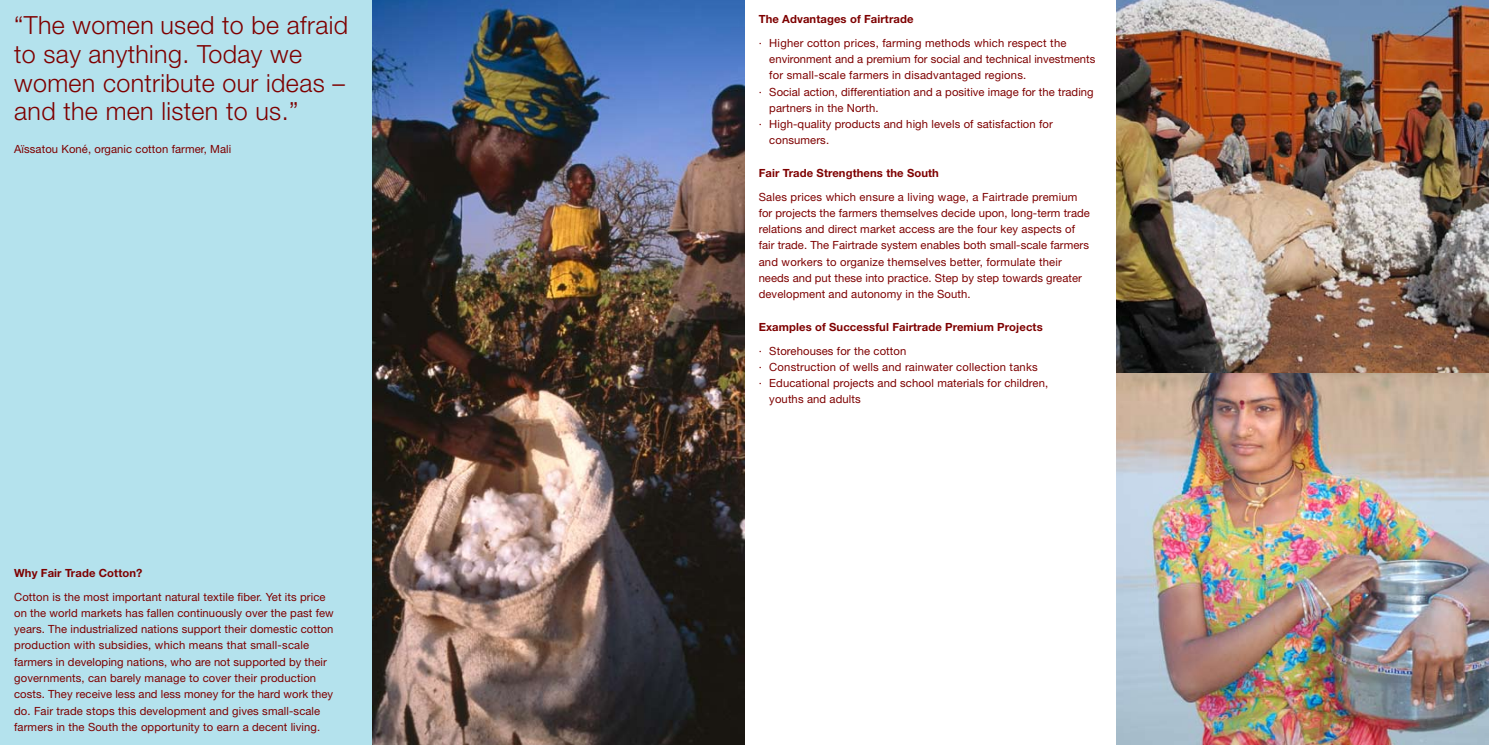
<style>
.page{position:relative;width:1489px;height:745px;background:#fff}
.page>*{position:absolute;margin:0;border:0;box-sizing:border-box;transform-origin:0 0}
.t1{font:300 25px/28.8px "Helvetica Neue";letter-spacing:.015em;color:#7e0000}
.t2{font:11.25px/16.2px "Helvetica Neue";letter-spacing:.01em;color:#7e0000}
.t3{font:700 11.25px "Helvetica Neue";letter-spacing:.01em;color:#7e0000}
</style>
<div class="page">
<div style="left:0;top:0;width:372px;height:744px;background:#b4e2ed"></div>
<img style="left:372px;top:0;width:372px;height:744px">
<img style="left:1116px;top:372px;width:372px;height:372px">
<img style="left:1116px;top:0;width:372px;height:372px">
<h1 class="t1" style="left:14px;top:10px;width:335px">“The women used to be afraid to say anything. Today we women contribute our ideas – and the men listen to us.”</h1>
<p class="t2" style="left:14px;top:140px;width:218px">Aïssatou Koné, organic cotton farmer, Mali</p>
<p class="t3" style="left:14px;top:565px;width:130px">Why Fair Trade Cotton?</p>
<p class="t2" style="left:14px;top:588px;width:321px">Cotton is the most important natural textile fiber. Yet its price on the world markets has fallen continuously over the past few years. The industrialized nations support their domestic cotton production with subsidies, which means that small-scale farmers in developing nations, who are not supported by their governments, can barely manage to cover their production costs. They receive less and less money for the hard work they do. Fair trade stops this development and gives small-scale farmers in the South the opportunity to earn a decent living.</p>
<p class="t3" style="left:758px;top:12px;width:156px">The Advantages of Fairtrade</p>
<p class="t2" style="left:758px;top:34px;width:309px">· Higher cotton prices, farming methods which respect the</p>
<p class="t2" style="left:769px;top:51px;width:327px">environment and a premium for social and technical investments</p>
<p class="t2" style="left:769px;top:67px;width:258px">for small-scale farmers in disadvantaged regions.</p>
<p class="t2" style="left:758px;top:83px;width:336px">· Social action, differentiation and a positive image for the trading</p>
<p class="t2" style="left:769px;top:99px;width:111px">partners in the North.</p>
<p class="t2" style="left:758px;top:116px;width:296px">· High-quality products and high levels of satisfaction for</p>
<p class="t2" style="left:769px;top:132px;width:61px">consumers.</p>
<p class="t3" style="left:758px;top:166px;width:182px">Fair Trade Strengthens the South</p>
<p class="t2" style="left:758px;top:188px;width:333px">Sales prices which ensure a living wage, a Fairtrade premium for projects the farmers themselves decide upon, long-term trade relations and direct market access are the four key aspects of fair trade. The Fairtrade system enables both small-scale farmers and workers to organize themselves better, formulate their needs and put these into practice. Step by step towards greater development and autonomy in the South.</p>
<p class="t3" style="left:758px;top:319px;width:285px">Examples of Successful Fairtrade Premium Projects</p>
<p class="t2" style="left:758px;top:342px;width:149px">· Storehouses for the cotton</p>
<p class="t2" style="left:758px;top:358px;width:280px">· Construction of wells and rainwater collection tanks</p>
<p class="t2" style="left:758px;top:374px;width:291px">· Educational projects and school materials for children,</p>
<p class="t2" style="left:769px;top:391px;width:93px">youths and adults</p>
</div>
